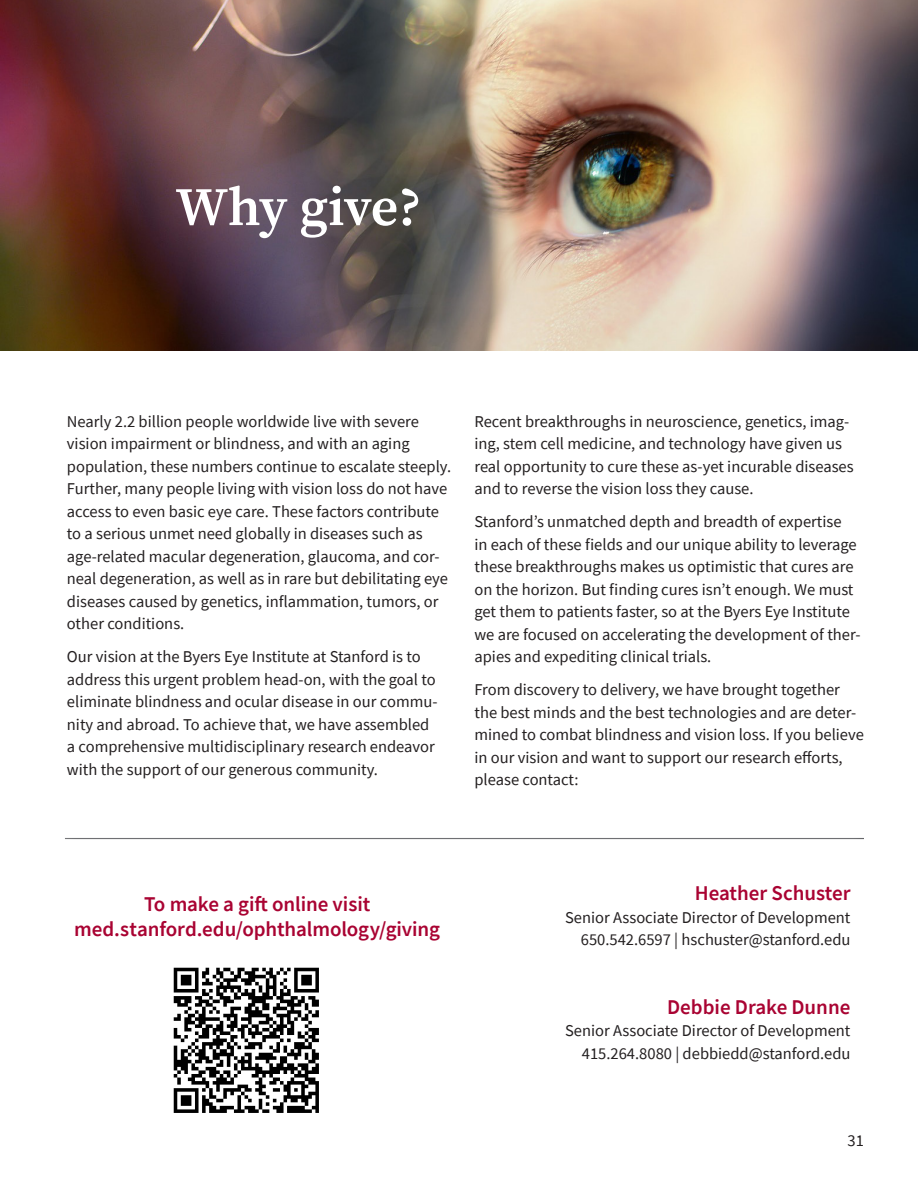
<style>
.page{position:relative;width:918px;height:1188px;background:#fff}
.page>*{position:absolute;margin:0;border:0;box-sizing:border-box;transform-origin:0 0}
.Annual_Report_Headline_2023{font:600 54px "Source Serif Pro";letter-spacing:-.01em;color:#fff}
.Annual_Report_Headline_2023-2{font:600 21px/25.2px "Source Sans Pro";letter-spacing:-.005em;color:#a90332;text-align:center}
.Annual_Report_Paragraph_Style{font:600 21px "Source Sans Pro";color:#a90332}
.Annual_Report_Paragraph_Style-2{font:16.5px/22.5px "Source Sans Pro";color:#231f20}
</style>
<div class="page">
<img style="left:0;top:0;width:918px;height:350px">
<div style="left:63px;top:830px;width:812px;height:10px;background:#231f20;opacity:.75"></div>
<img style="left:173px;top:967px;width:146px;height:146px">
<p class="Annual_Report_Headline_2023" style="left:176px;top:170px;width:248px">Why give?</p>
<p class="Annual_Report_Paragraph_Style-2" style="left:67px;top:410px;width:386px">Nearly 2.2 billion people worldwide live with severe vision impairment or blindness, and with an aging population, these numbers continue to escalate steeply.<br>Further, many people living with vision loss do not have access to even basic eye care. These factors contribute to a serious unmet need globally in diseases such as age-related macular degeneration, glaucoma, and cor&shy;neal degeneration, as well as in rare but debilitating eye diseases caused by genetics, inflammation, tumors, or other conditions.</p>
<p class="Annual_Report_Paragraph_Style-2" style="left:67px;top:645px;width:372px">Our vision at the Byers Eye Institute at Stanford is to address this urgent problem head-on, with the goal to eliminate blindness and ocular disease in our commu&shy;nity and abroad. To achieve that, we have assembled a comprehensive multidisciplinary research endeavor with the support of our generous community.</p>
<p class="Annual_Report_Paragraph_Style-2" style="left:474px;top:410px;width:381px">Recent breakthroughs in neuroscience, genetics, imag&shy;ing, stem cell medicine, and technology have given us real opportunity to cure these as-yet incurable diseases and to reverse the vision loss they cause.</p>
<p class="Annual_Report_Paragraph_Style-2" style="left:474px;top:510px;width:388px">Stanford’s unmatched depth and breadth of expertise<br>in each of these fields and our unique ability to leverage these breakthroughs makes us optimistic that cures are on the horizon. But finding cures isn’t enough. We must get them to patients faster, so at the Byers Eye Institute we are focused on accelerating the development of ther&shy;apies and expediting clinical trials.</p>
<p class="Annual_Report_Paragraph_Style-2" style="left:474px;top:678px;width:391px">From discovery to delivery, we have brought together the best minds and the best technologies and are deter&shy;mined to combat blindness and vision loss. If you believe in our vision and want to support our research efforts, please contact:</p>
<p class="Annual_Report_Headline_2023-2" style="left:74px;top:891px;width:367px">To make a gift online visit med.stanford.edu/ophthalmology/giving</p>
<p class="Annual_Report_Paragraph_Style" style="left:695px;top:879px;width:157px">Heather Schuster</p>
<p class="Annual_Report_Paragraph_Style-2" style="left:565px;top:906px;width:287px;text-align:right">Senior Associate Director of Development<br>650.542.6597 | hschuster@stanford.edu</p>
<p class="Annual_Report_Paragraph_Style" style="left:667px;top:993px;width:185px">Debbie Drake Dunne</p>
<p class="Annual_Report_Paragraph_Style-2" style="left:565px;top:1019px;width:287px;text-align:right">Senior Associate Director of Development<br>415.264.8080 | debbiedd@stanford.edu</p>
<p class="Annual_Report_Paragraph_Style-2" style="left:848px;top:1130px;width:18px">31</p>
</div>
